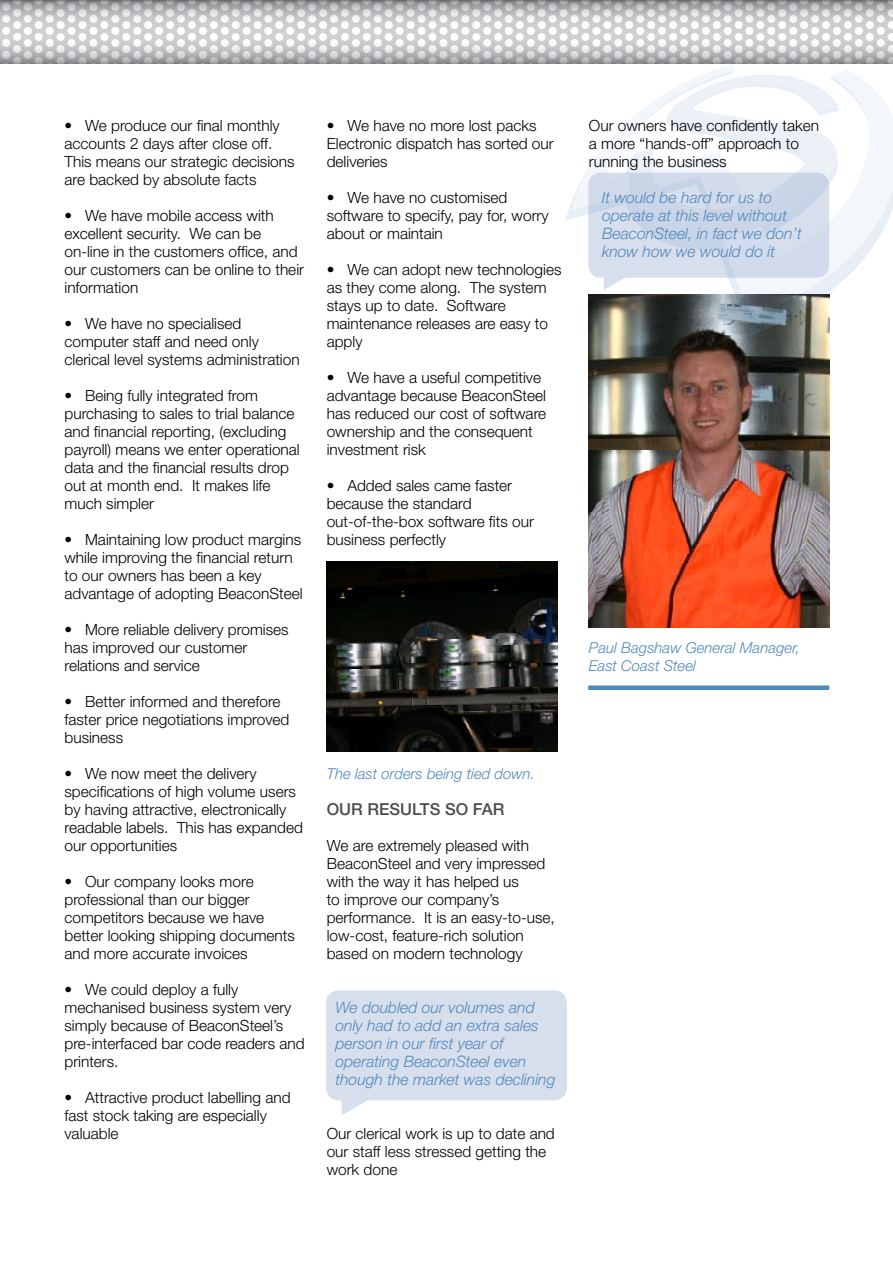
<style>
.page{position:relative;width:893px;height:1263px;background:#fff}
.page>*{position:absolute;margin:0;border:0;box-sizing:border-box;transform-origin:0 0}
.t1{font:500 16.5px "Helvetica Neue";color:#514a4b}
.t2{font:italic 300 15.75px/18px "Helvetica Neue";color:#4f89bd}
.t3{font:300 15.45px/18px "Helvetica Neue";color:#000}
.t4{font:italic 300 15px/18px "Helvetica Neue";color:#4f89bd}
</style>
<div class="page">
<div style="left:326px;top:990px;width:241px;height:110px;background:#d7dfed;border-radius:13px"></div>
<svg style="left:0;top:28px;width:893px;height:8px;fill:#d0d0d3"></svg>
<svg style="left:0;top:0;width:893px;height:28px;background:#c2c3c5"></svg>
<svg style="left:0;top:36px;width:893px;height:28px"></svg>
<svg style="left:342px;top:1100px;width:30px;height:15px"></svg>
<img style="left:326px;top:561px;width:231px;height:190px">
<img style="left:588px;top:335px;width:241px;height:292px">
<svg style="left:566px;top:202px;width:264px;height:133px"></svg>
<svg style="left:572px;top:65px;width:321px;height:251px"></svg>
<svg style="left:604px;top:72px;width:237px;height:218px"></svg>
<div style="left:588px;top:685px;width:241px;height:5px;background:#4f89bd"></div>
<p class="t3" style="left:64px;top:116px;width:232px">• We produce our final monthly accounts 2 days after close off.<br>This means our strategic decisions are backed by absolute facts</p>
<p class="t3" style="left:64px;top:206px;width:241px">• We have mobile access with excellent security. We can be on-line in the customers office, and our customers can be online to their information</p>
<p class="t3" style="left:64px;top:314px;width:237px">• We have no specialised computer staff and need only clerical level systems administration</p>
<p class="t3" style="left:64px;top:386px;width:237px">• Being fully integrated from purchasing to sales to trial balance and financial reporting, (excluding payroll) means we enter operational data and the financial results drop out at month end. It makes life much simpler</p>
<p class="t3" style="left:64px;top:530px;width:240px">• Maintaining low product margins while improving the financial return to our owners has been a key advantage of adopting BeaconSteel</p>
<p class="t3" style="left:64px;top:620px;width:226px">• More reliable delivery promises has improved our customer relations and service</p>
<p class="t3" style="left:64px;top:692px;width:226px">• Better informed and therefore faster price negotiations improved business</p>
<p class="t3" style="left:64px;top:764px;width:240px">• We now meet the delivery specifications of high volume users by having attractive, electronically readable labels. This has expanded our opportunities</p>
<p class="t3" style="left:64px;top:872px;width:232px">• Our company looks more professional than our bigger competitors because we have better looking shipping documents and more accurate invoices</p>
<p class="t3" style="left:64px;top:980px;width:242px">• We could deploy a fully mechanised business system very simply because of BeaconSteel’s pre-interfaced bar code readers and printers.</p>
<p class="t3" style="left:64px;top:1088px;width:228px">• Attractive product labelling and fast stock taking are especially valuable</p>
<p class="t3" style="left:327px;top:116px;width:228px">• We have no more lost packs<br>Electronic dispatch has sorted our deliveries</p>
<p class="t3" style="left:327px;top:188px;width:223px">• We have no customised software to specify, pay for, worry about or maintain</p>
<p class="t3" style="left:327px;top:260px;width:236px">• We can adopt new technologies as they come along. The system stays up to date. Software maintenance releases are easy to apply</p>
<p class="t3" style="left:327px;top:368px;width:221px">• We have a useful competitive advantage because BeaconSteel has reduced our cost of software ownership and the consequent investment risk</p>
<p class="t3" style="left:327px;top:476px;width:209px">• Added sales came faster because the standard out-of-the-box software fits our business perfectly</p>
<p class="t4" style="left:327px;top:765px;width:210px">The last orders being tied down.</p>
<p class="t1" style="left:327px;top:799px;width:177px">OUR RESULTS SO FAR</p>
<p class="t3" style="left:327px;top:836px;width:230px">We are extremely pleased with<br>BeaconSteel and very impressed with the way it has helped us<br>to improve our company’s performance. It is an easy-to-use, low-cost, feature-rich solution based on modern technology</p>
<p class="t2" style="left:335px;top:998px;width:221px">We doubled our volumes and only had to add an extra sales person in our first year of operating BeaconSteel even though the market was declining</p>
<p class="t3" style="left:327px;top:1124px;width:230px">Our clerical work is up to date and our staff less stressed getting the work done</p>
<p class="t3" style="left:589px;top:116px;width:232px">Our owners have confidently taken a more “hands-off” approach to running the business</p>
<p class="t2" style="left:602px;top:188px;width:201px">It would be hard for us to operate at this level without<br>BeaconSteel, in fact we don’t know how we would do it</p>
<p class="t4" style="left:589px;top:639px;width:212px">Paul Bagshaw General Manager,<br>East Coast Steel</p>
</div>
